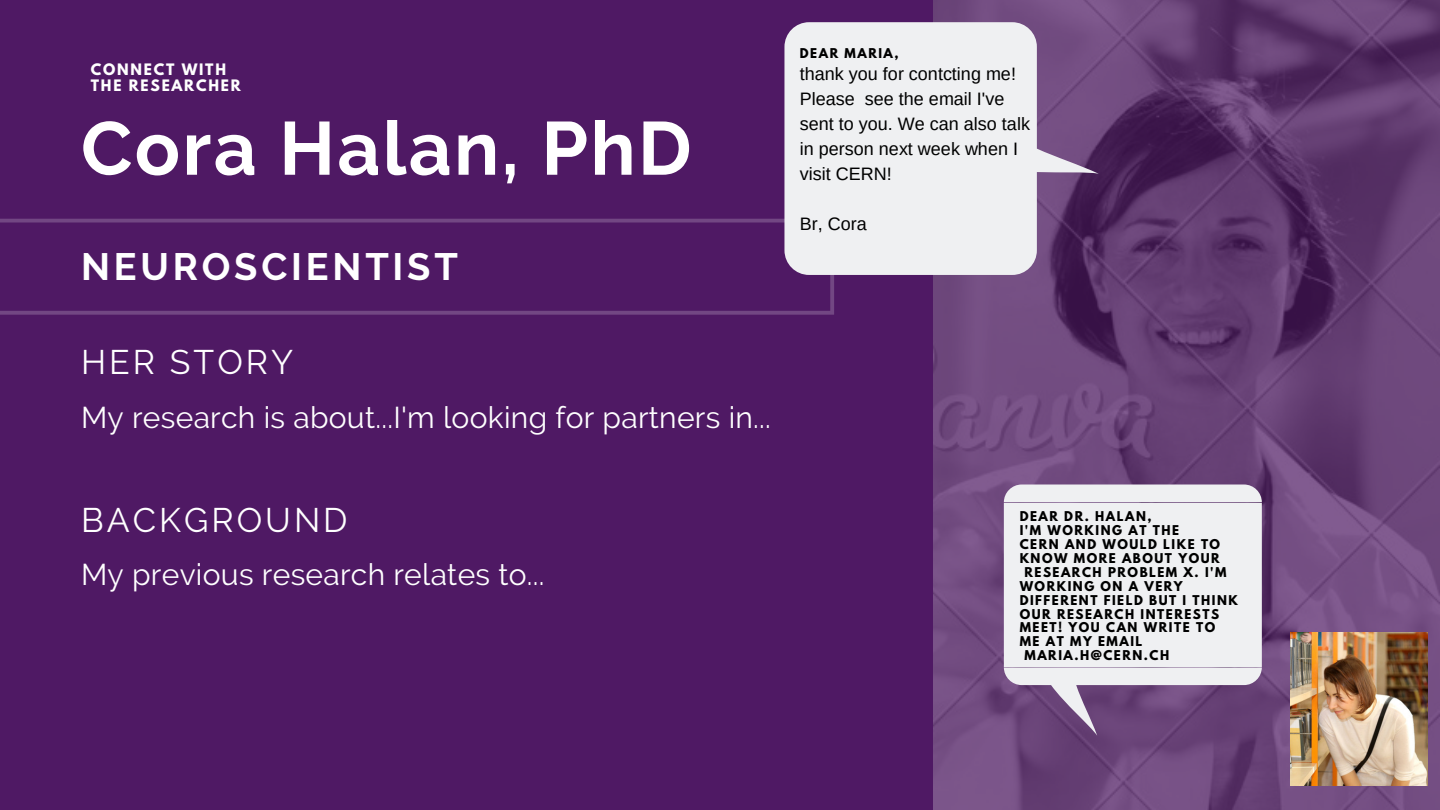
<style>
.page{position:relative;width:1440px;height:810px;background:#4f1964}
.page>*{position:absolute;margin:0;border:0;box-sizing:border-box;transform-origin:0 0}
.t1{font:700 75px "Raleway";letter-spacing:.03em;color:#fff}
.t2{font:700 38px "Raleway";letter-spacing:.1em;color:#fff}
.t3{font:34px "Raleway";letter-spacing:.09em;color:#fff}
.t4{font:30px "Raleway";letter-spacing:.01em;color:#fff}
.t5{font:18px/25px "Arimo";color:#000}
.t6{font:700 14px/16px "League Spartan";letter-spacing:.125em;color:#fff}
.t7{font:700 12px "League Spartan";letter-spacing:.125em;color:#000}
</style>
<div class="page">
<img style="left:933px;top:0;width:507px;height:810px">
<svg style="left:0;top:219px;width:834px;height:96px"></svg>
<svg style="left:1004px;top:485px;width:258px;height:251px;background:#d3cdd9"></svg>
<svg style="left:784px;top:22px;width:315px;height:253px;background:#d4cdd9"></svg>
<img style="left:1291px;top:633px;width:137px;height:152px">
<p class="t6" style="left:91px;top:63px;width:151px">CONNECT WITH<br>THE RESEARCHER</p>
<h1 class="t1" style="left:81px;top:104px;width:612px">Cora Halan, PhD</h1>
<h2 class="t2" style="left:81px;top:244px;width:378px">NEUROSCIENTIST</h2>
<h3 class="t3" style="left:81px;top:342px;width:214px">HER STORY</h3>
<h3 class="t4" style="left:81px;top:399px;width:691px">My research is about...I'm looking for partners in...</h3>
<h3 class="t3" style="left:81px;top:500px;width:268px">BACKGROUND</h3>
<h3 class="t4" style="left:81px;top:557px;width:465px">My previous research relates to...</h3>
<p class="t7" style="left:800px;top:47px;width:100px">DEAR MARIA,</p>
<h3 class="t5" style="left:800px;top:62px;width:232px">thank you for contcting me!<br>Please see the email I've sent to you. We can also talk in person next week when I visit CERN!</h3>
<h3 class="t5" style="left:800px;top:211px;width:68px">Br, Cora</h3>
<p class="t7" style="left:1020px;top:511px;width:133px">DEAR DR. HALAN,</p>
<p class="t7" style="left:1020px;top:525px;width:161px">I'M WORKING AT THE</p>
<p class="t7" style="left:1020px;top:538px;width:202px">CERN AND WOULD LIKE TO</p>
<p class="t7" style="left:1020px;top:552px;width:202px">KNOW MORE ABOUT YOUR</p>
<p class="t7" style="left:1024px;top:566px;width:204px">RESEARCH PROBLEM X. I'M</p>
<p class="t7" style="left:1020px;top:580px;width:165px">WORKING ON A VERY</p>
<p class="t7" style="left:1020px;top:594px;width:220px">DIFFERENT FIELD BUT I THINK</p>
<p class="t7" style="left:1020px;top:608px;width:201px">OUR RESEARCH INTERESTS</p>
<p class="t7" style="left:1020px;top:622px;width:197px">MEET! YOU CAN WRITE TO</p>
<p class="t7" style="left:1020px;top:636px;width:124px">ME AT MY EMAIL</p>
<p class="t7" style="left:1024px;top:649px;width:146px">MARIA.H@CERN.CH</p>
</div>
